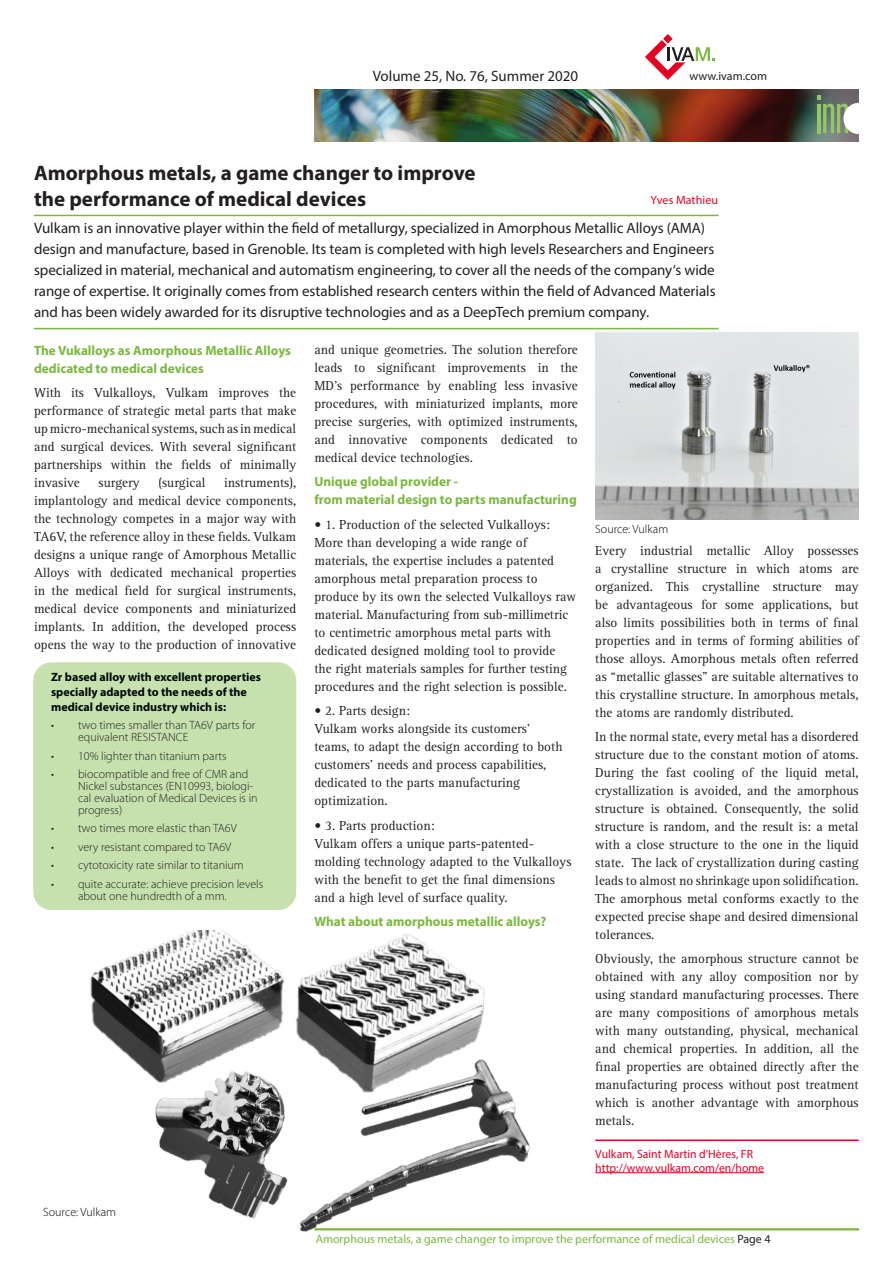
<style>
.page{position:relative;width:893px;height:1263px;background:#fff}
.page>*{position:absolute;margin:0;border:0;box-sizing:border-box;transform-origin:0 0}
._1_headline{font:700 21px/25.5px "Myriad Pro";color:#231f20}
._2_einleitung{font:15px/21px "Myriad Pro";color:#231f20}
.titel_ausgabe{font:15px "Myriad Pro";color:#231f20}
._4_1_fliesstext_bloc{font:13.5px/18px "Agfa Rotis Serif";color:#231f20;text-align:justify}
._4_1_fliesstext_bloc-2{font:700 13.5px/18px "Myriad Pro";color:#7bb83e}
.t1{font:300 12px/12px "Myriad Pro";color:#231f20}
._7_bildunterschrift{font:700 12px/15px "Myriad Pro";color:#000607}
.t2{font:12px "Myriad Pro";color:#7bb83e}
._4_4_autor_firma{font:12px/13.5px "Myriad Pro";color:#e50023}
._7_bildunterschrift-2{font:300 12px "Myriad Pro";color:#000001}
.t3{font:12px "Myriad Pro";color:#231f20}
._4_3_autor_name{font:12px "Myriad Pro";letter-spacing:.005em;color:#e50023}
.s1{color:#231f20}
</style>
<div class="page">
<hr style="left:315px;top:1228px;width:544px;height:2px;background:#7bb83e">
<img style="left:315px;top:89px;width:544px;height:53px">
<svg style="left:817px;top:96px;width:42px;height:38px"></svg>
<svg style="left:645px;top:34px;width:70px;height:46px"></svg>
<hr style="left:34px;top:215px;width:685px;height:1px;background:#7bb83e">
<hr style="left:34px;top:328px;width:685px;height:1px;background:#7bb83e">
<hr style="left:595px;top:1139px;width:264px;height:2px;background:#e50023">
<hr style="left:595px;top:1172px;width:169px;height:1px;background:#e50023">
<img style="left:90px;top:931px;width:444px;height:301px">
<div style="left:33px;top:662px;width:263px;height:248px;background:#c7e1ae;border-radius:18px"></div>
<img style="left:595px;top:333px;width:264px;height:187px">
<p class="titel_ausgabe" style="left:373px;top:67px;width:207px">Volume 25, No. 76, Summer 2020</p>
<p class="t3" style="left:690px;top:68px;width:79px">www.ivam.com</p>
<p class="_1_headline" style="left:34px;top:160px;width:443px">Amorphous metals, a game changer to improve the performance of medical devices</p>
<p class="_2_einleitung" style="left:34px;top:217px;width:683px">Vulkam is an innovative player within the field of metallurgy, specialized in Amorphous Metallic Alloys (AMA) design and manufacture, based in Grenoble. Its team is completed with high levels Researchers and Engineers specialized in material, mechanical and automatism engineering, to cover all the needs of the company‘s wide range of expertise. It originally comes from established research centers within the field of Advanced Materials and has been widely awarded for its disruptive technologies and as a DeepTech premium company.</p>
<p class="_4_1_fliesstext_bloc-2" style="left:34px;top:341px;width:258px">The Vukalloys as Amorphous Metallic Alloys dedicated to medical devices</p>
<p class="_4_1_fliesstext_bloc" style="left:34px;top:384px;width:264px">With its Vulkalloys, Vulkam improves the performance of strategic metal parts that make up micro-mechanical systems, such as in medical and surgical devices. With several significant partnerships within the fields of minimally invasive</p>
<p class="_4_3_autor_name" style="left:650px;top:193px;width:69px">Yves Mathieu</p>
<p class="_4_1_fliesstext_bloc" style="left:314px;top:341px;width:265px">and unique geometries. The solution therefore leads to significant improvements in the MD’s performance by enabling less invasive procedures, with miniaturized implants, more precise surgeries, with optimized instruments, and innovative components dedicated to medical device technologies.</p>
<p class="_4_1_fliesstext_bloc-2" style="left:314px;top:472px;width:264px">Unique global provider -<br>from material design to parts manufacturing</p>
<p class="_4_1_fliesstext_bloc" style="left:314px;top:516px;width:263px;text-align:left">• 1. Production of the selected Vulkalloys:<br>More than developing a wide range of materials, the expertise includes a patented amorphous metal preparation process to produce by its own the selected Vulkalloys raw material. Manufacturing from sub-millimetric to centimetric amorphous metal parts with dedicated designed molding tool to provide<br>the right materials samples for further testing procedures and the right selection is possible.</p>
<p class="_4_1_fliesstext_bloc" style="left:314px;top:702px;width:249px;text-align:left">• 2. Parts design:<br>Vulkam works alongside its customers’ teams, to adapt the design according to both customers’ needs and process capabilities, dedicated to the parts manufacturing optimization.</p>
<p class="_4_1_fliesstext_bloc" style="left:314px;top:816px;width:259px;text-align:left">• 3. Parts production:<br>Vulkam offers a unique parts-patented&shy;molding technology adapted to the Vulkalloys with the benefit to get the final dimensions and a high level of surface quality.</p>
<p class="_4_1_fliesstext_bloc-2" style="left:314px;top:912px;width:233px">What about amorphous metallic alloys?</p>
<p class="_4_1_fliesstext_bloc" style="left:34px;top:474px;width:264px;text-indent:190px">instruments), implantology and medical device components, the technology competes in a major way with TA6V, the reference alloy in these fields. Vulkam designs a unique range of Amorphous Metallic Alloys with dedicated mechanical properties in the medical field for surgical instruments, medical device components and miniaturized implants. In addition, the developed process opens the way to the production of innovative</p>
<p class="_4_1_fliesstext_bloc" style="left:99px;top:474px;width:43px">surgery</p>
<p class="_4_1_fliesstext_bloc" style="left:158px;top:474px;width:49px">(surgical</p>
<p class="_7_bildunterschrift-2" style="left:595px;top:522px;width:74px">Source: Vulkam</p>
<p class="_4_1_fliesstext_bloc" style="left:595px;top:541px;width:265px">Every industrial metallic Alloy possesses a crystalline structure in which atoms are organized. This crystalline structure may be advantageous for some applications, but also limits possibilities both in terms of final properties and in terms of forming abilities of those alloys. Amorphous metals often referred as “metallic glasses” are suitable alternatives to this crystalline structure. In amorphous metals, the atoms are randomly distributed.</p>
<p class="_4_1_fliesstext_bloc" style="left:595px;top:728px;width:265px">In the normal state, every metal has a disordered structure due to the constant motion of atoms.<br>During the fast cooling of the liquid metal, crystallization is avoided, and the amorphous structure is obtained. Consequently, the solid structure is random, and the result is: a metal with a close structure to the one in the liquid state. The lack of crystallization during casting leads to almost no shrinkage upon solidification.<br>The amorphous metal conforms exactly to the expected precise shape and desired dimensional tolerances.</p>
<p class="_4_1_fliesstext_bloc" style="left:595px;top:950px;width:265px">Obviously, the amorphous structure cannot be obtained with any alloy composition nor by using standard manufacturing processes. There are many compositions of amorphous metals with many outstanding, physical, mechanical and chemical properties. In addition, all the final properties are obtained directly after the manufacturing process without post treatment which is another advantage with amorphous metals.</p>
<p class="_4_4_autor_firma" style="left:595px;top:1147px;width:170px">Vulkam, Saint Martin d’Hères, FR http://www.vulkam.com/en/home</p>
<p class="_7_bildunterschrift" style="left:51px;top:669px;width:211px">Zr based alloy with excellent properties specially adapted to the needs of the medical device industry which is:</p>
<p class="t1" style="left:78px;top:719px;width:179px;text-indent:-27px">• two times smaller than TA6V parts for equivalent RESISTANCE</p>
<p class="t1" style="left:51px;top:749px;width:177px">• 10% lighter than titanium parts</p>
<p class="t1" style="left:78px;top:768px;width:181px;text-indent:-27px">• biocompatible and free of CMR and<br>Nickel substances (EN10993, biologi&shy;cal evaluation of Medical Devices is in progress)</p>
<p class="t1" style="left:51px;top:822px;width:187px">• two times more elastic than TA6V</p>
<p class="t1" style="left:51px;top:841px;width:182px">• very resistant compared to TA6V</p>
<p class="t1" style="left:51px;top:859px;width:194px">• cytotoxicity rate similar to titanium</p>
<p class="t1" style="left:78px;top:877px;width:187px;text-indent:-27px">• quite accurate: achieve precision levels about one hundredth of a mm.</p>
<p class="_7_bildunterschrift-2" style="left:43px;top:1205px;width:74px">Source: Vulkam</p>
<p class="t2" style="left:316px;top:1232px;width:456px">Amorphous metals, a game changer to improve the performance of medical devices <span class="s1">Page 4</span></p>
</div>
